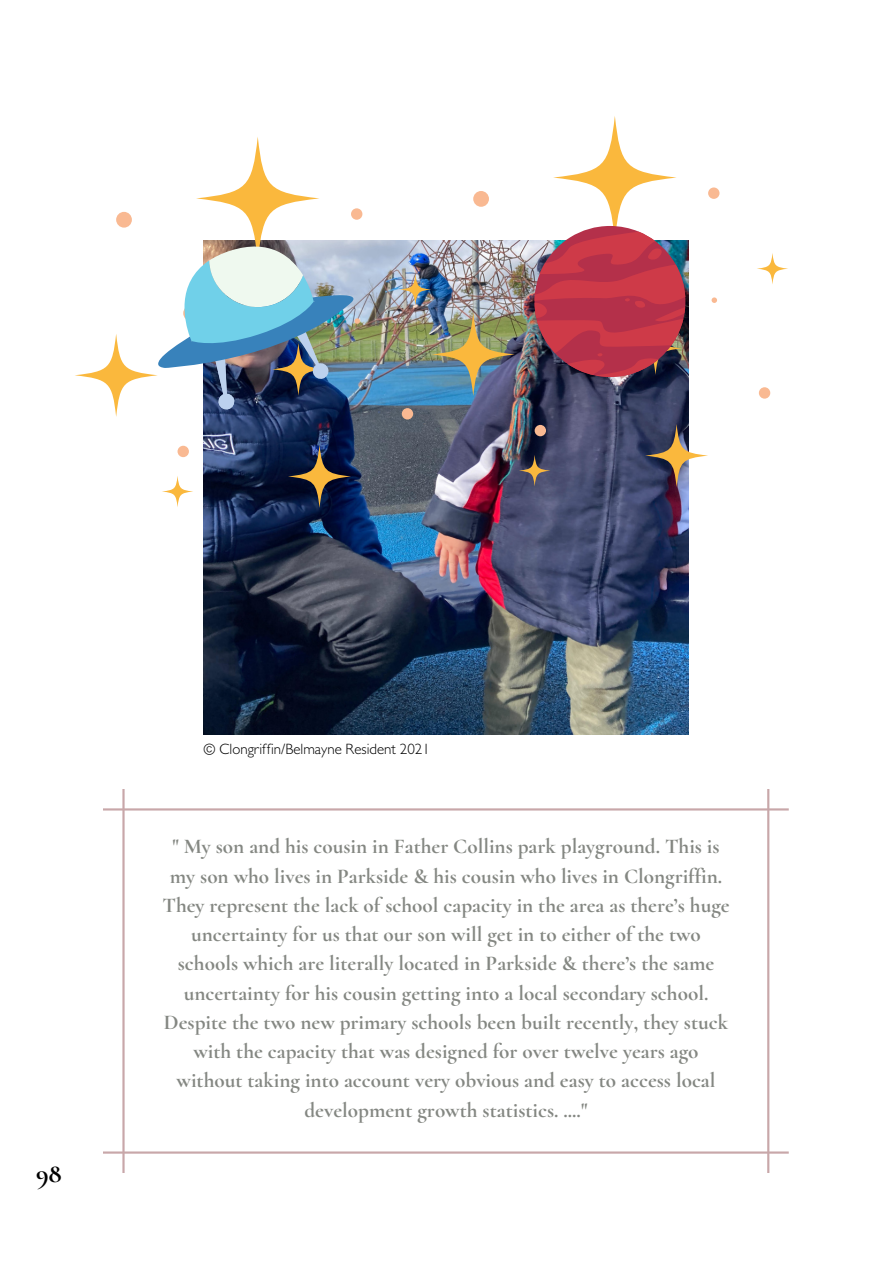
<style>
.page{position:relative;width:893px;height:1264px;background:#fff}
.page>*{position:absolute;margin:0;border:0;box-sizing:border-box;transform-origin:0 0}
.t1{font:700 27px "Cormorant";color:#000}
.t2{font:700 21.15px/29.2px "Cormorant";color:#848782;text-align:center}
.t3{font:300 15px "Gill Sans";color:#000}
</style>
<div class="page">
<svg style="left:103px;top:789px;width:685px;height:383px"></svg>
<img style="left:204px;top:241px;width:484px;height:493px">
<svg style="left:75px;top:334px;width:83px;height:83px"></svg>
<svg style="left:196px;top:137px;width:123px;height:123px"></svg>
<svg style="left:288px;top:445px;width:63px;height:63px"></svg>
<svg style="left:399px;top:274px;width:32px;height:31px"></svg>
<svg style="left:162px;top:476px;width:31px;height:31px"></svg>
<div style="left:116px;top:212px;width:16px;height:16px;background:#f9b992;border-radius:50%"></div>
<div style="left:402px;top:408px;width:11px;height:11px;background:#f9b992;border-radius:50%"></div>
<div style="left:351px;top:208px;width:11px;height:12px;background:#f9b992;border-radius:50%"></div>
<div style="left:177px;top:446px;width:12px;height:11px;background:#f9b992;border-radius:50%"></div>
<img style="left:157px;top:238px;width:203px;height:172px">
<img style="left:431px;top:313px;width:83px;height:83px;border-radius:50%">
<svg style="left:553px;top:116px;width:123px;height:123px"></svg>
<svg style="left:645px;top:424px;width:63px;height:63px"></svg>
<svg style="left:756px;top:253px;width:32px;height:31px"></svg>
<svg style="left:519px;top:455px;width:31px;height:31px"></svg>
<div style="left:473px;top:191px;width:16px;height:16px;background:#f9b992;border-radius:50%"></div>
<svg style="left:711px;top:297px;width:6px;height:6px"></svg>
<div style="left:758px;top:387px;width:12px;height:11px;background:#f9b992;border-radius:50%"></div>
<div style="left:708px;top:187px;width:11px;height:12px;background:#f9b992;border-radius:50%"></div>
<div style="left:534px;top:425px;width:12px;height:11px;background:#f9b992;border-radius:50%"></div>
<svg style="left:534px;top:226px;width:151px;height:153px"></svg>
<p class="t1" style="left:36px;top:1156px;width:27px">98</p>
<p class="t3" style="left:204px;top:743px;width:228px">© Clongriffin/Belmayne Resident 2021</p>
<p class="t2" style="left:162px;top:832px;width:568px">" My son and his cousin in Father Collins park playground. This is my son who lives in Parkside &amp; his cousin who lives in Clongriffin.<br>They represent the lack of school capacity in the area as there’s huge uncertainty for us that our son will get in to either of the two schools which are literally located in Parkside &amp; there’s the same uncertainty for his cousin getting into a local secondary school.<br>Despite the two new primary schools been built recently, they stuck with the capacity that was designed for over twelve years ago without taking into account very obvious and easy to access local development growth statistics. ...."</p>
</div>
